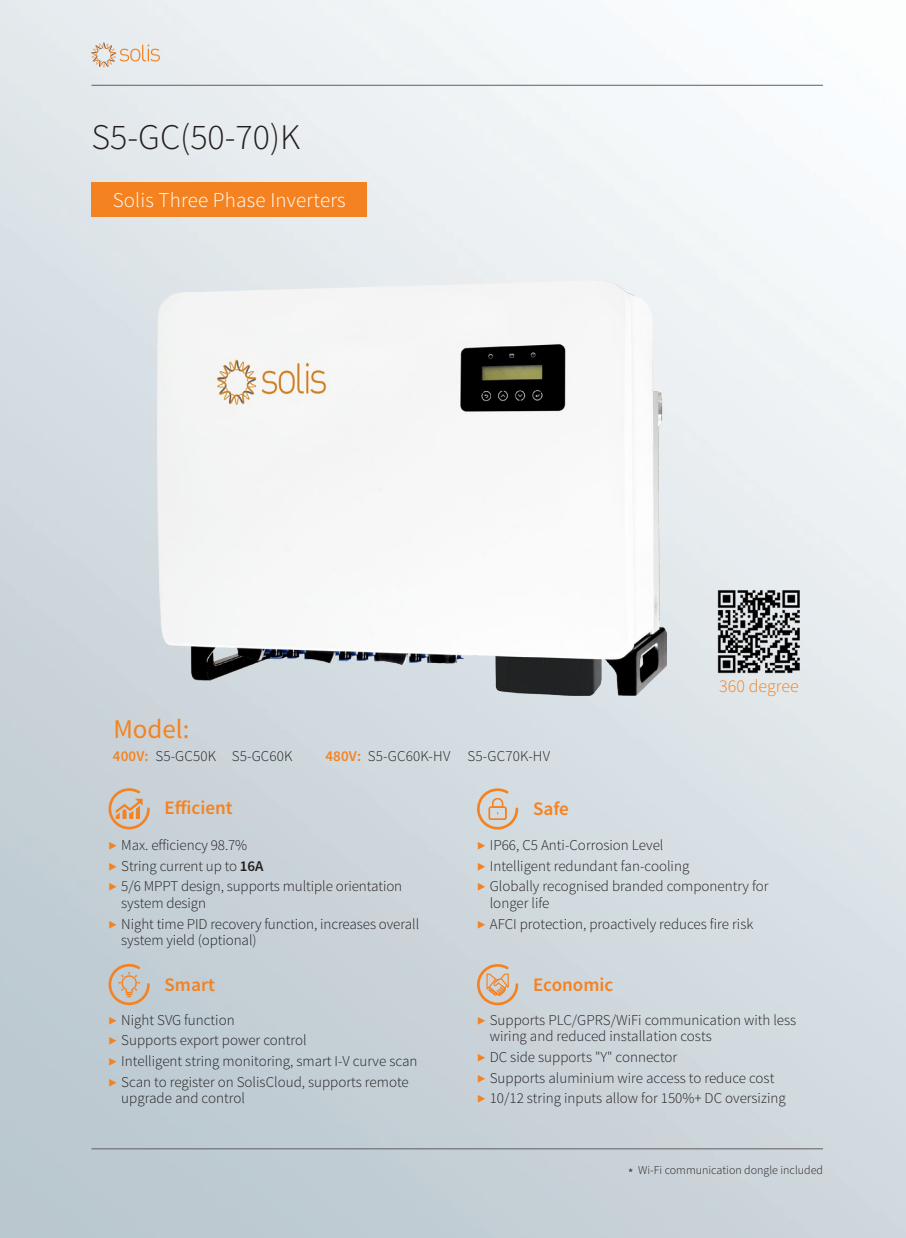
<style>
.page{position:relative;width:906px;height:1238px;background:#fff}
.page>*{position:absolute;margin:0;border:0;box-sizing:border-box;transform-origin:0 0}
.t1{font:300 36px "Source Sans Pro";color:#231f20}
.t2{font:27px "Source Sans Pro";color:#f58220}
.t3{font:300 21px "Source Sans Pro";letter-spacing:.01em;color:#fff}
.t4{font:600 19.05px "Source Sans Pro";color:#f58220}
.t5{font:300 18px "Source Sans Pro";color:#f58220}
.t6{font:300 15px/20.7px "Source Sans Pro";color:#231f20}
.t7{font:300 12px "Source Sans Pro";color:#231f20}
.s1{font-weight:600;color:#f58220}
.s2{color:#f58220}
.s3{font-weight:600}
.s4{font-size:15px}
</style>
<div class="page">
<img style="left:0;top:0;width:906px;height:1237px">
<hr style="left:91px;top:85px;width:732px;height:1px;background:#5f5f62">
<hr style="left:91px;top:1148px;width:732px;height:1px;background:#5f5f62">
<svg style="left:91px;top:43px;width:69px;height:24px;background:#e5d6c9"></svg>
<div style="left:91px;top:183px;width:276px;height:34px;background:#f58220"></div>
<svg style="left:108px;top:963px;width:42px;height:42px;background:#cabcac"></svg>
<svg style="left:476px;top:963px;width:42px;height:42px;background:#d6bea9"></svg>
<svg style="left:108px;top:787px;width:42px;height:42px;background:#d3baa3"></svg>
<svg style="left:476px;top:787px;width:42px;height:42px;background:#dac6b4"></svg>
<img style="left:157px;top:280px;width:509px;height:415px">
<img style="left:716px;top:589px;width:85px;height:85px">
<h1 class="t1" style="left:91px;top:115px;width:210px">S5-GC(50-70)K</h1>
<h3 class="t3" style="left:113px;top:187px;width:234px">Solis Three Phase Inverters</h3>
<h2 class="t2" style="left:113px;top:712px;width:78px">Model:</h2>
<p class="t6" style="left:113px;top:745px;width:181px"><span class="s1">400V:</span> S5-GC50K S5-GC60K</p>
<p class="t6" style="left:325px;top:745px;width:226px"><span class="s1">480V:</span> S5-GC60K-HV S5-GC70K-HV</p>
<p class="t5" style="left:719px;top:675px;width:81px">360 degree</p>
<p class="t4" style="left:165px;top:796px;width:70px">Efficient</p>
<p class="t4" style="left:533px;top:797px;width:37px">Safe</p>
<p class="t6" style="left:109px;top:834px;width:295px"><span class="s2">▶</span> Max. efficiency 98.7%<br><span class="s2">▶</span> String current up to <span class="s3">16A<br></span><span class="s2">▶</span> 5/6 MPPT design, supports multiple orientation</p>
<p class="t6" style="left:109px;top:892px;width:312px;text-indent:13px">system design<br><span class="s2">▶</span> Night time PID recovery function, increases overall</p>
<p class="t6" style="left:121px;top:929px;width:137px">system yield (optional)</p>
<p class="t6" style="left:477px;top:834px;width:293px"><span class="s2">▶</span> IP66, C5 Anti-Corrosion Level<br><span class="s2">▶</span> Intelligent redundant fan-cooling<br><span class="s2">▶</span> Globally recognised branded componentry for</p>
<p class="t6" style="left:477px;top:892px;width:278px;text-indent:13px">longer life<br><span class="s2">▶</span> AFCI protection, proactively reduces fire risk</p>
<p class="t4" style="left:165px;top:972px;width:52px">Smart</p>
<p class="t4" style="left:533px;top:972px;width:82px">Economic</p>
<p class="t6" style="left:109px;top:1009px;width:310px"><span class="s2">▶</span> Night SVG function<br><span class="s2">▶</span> Supports export power control<br><span class="s2">▶</span> Intelligent string monitoring, smart I-V curve scan <span class="s2">▶</span> Scan to register on SolisCloud, supports remote</p>
<p class="t6" style="left:121px;top:1088px;width:125px">upgrade and control</p>
<p class="t6" style="left:490px;top:1011px;width:308px;line-height:16.5px;text-indent:-13px"><span class="s2">▶</span> Supports PLC/GPRS/WiFi communication with less wiring and reduced installation costs</p>
<p class="t6" style="left:477px;top:1046px;width:310px"><span class="s2">▶</span> DC side supports "Y" connector<br><span class="s2">▶</span> Supports aluminium wire access to reduce cost <span class="s2">▶</span> 10/12 string inputs allow for 150%+ DC oversizing</p>
<p class="t7" style="left:628px;top:1162px;width:197px"><span class="s4">*</span> Wi-Fi communication dongle included</p>
</div>
